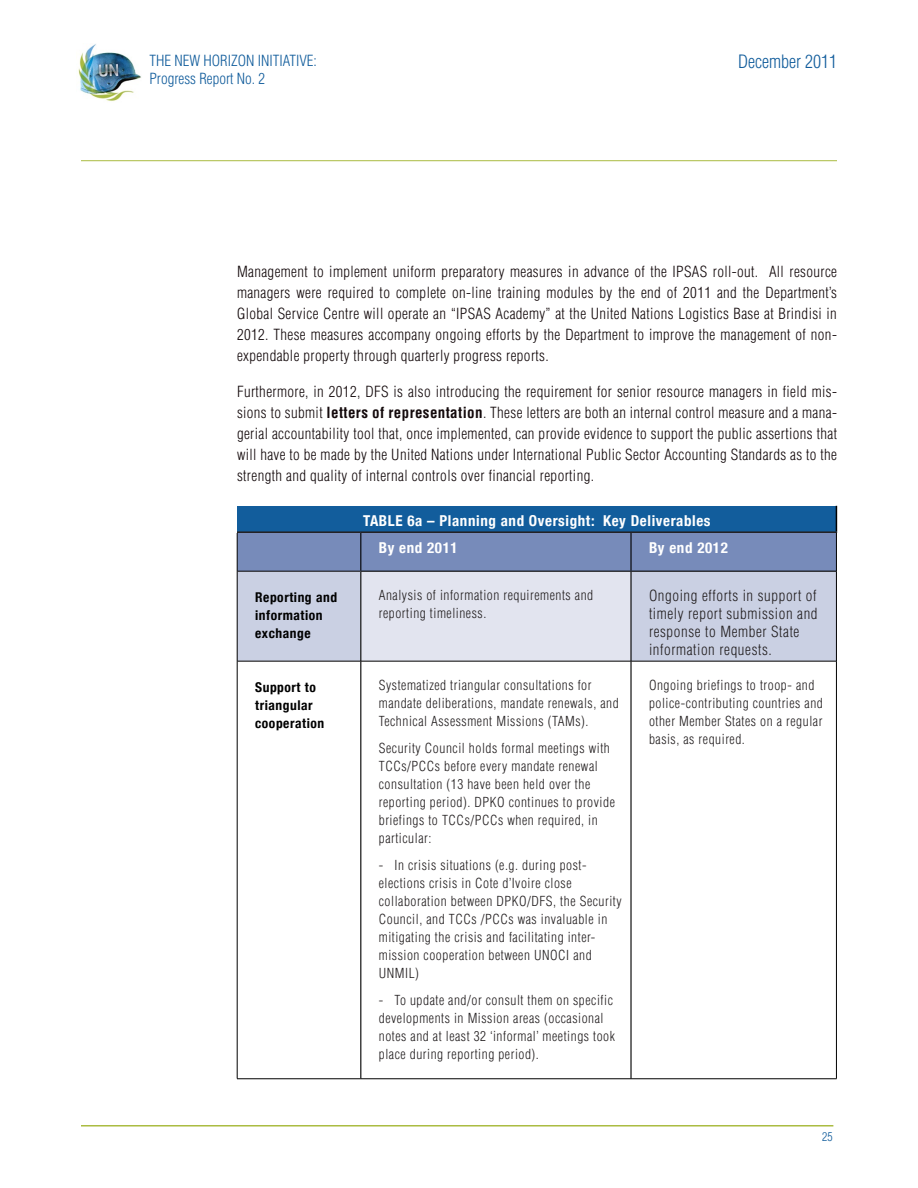
<style>
.page{position:relative;width:918px;height:1188px;background:#fff}
.page>*{position:absolute;margin:0;border:0;box-sizing:border-box;transform-origin:0 0}
.t1{font:300 condensed 18px "Helvetica";color:#125d9c}
.t2{font:300 condensed 15px/21px "Helvetica";letter-spacing:.025em;color:#13090b;text-align:justify}
.t3{font:300 condensed 15px/18px "Helvetica";letter-spacing:.04em;color:#231f20}
.t4{font:700 condensed 15px/27px "Helvetica Neue";letter-spacing:.04em;color:#fff}
.t5{font:300 condensed 15px/18px "Helvetica";color:#125d9c}
.t6{font:300 condensed 13.5px/18px "Helvetica";letter-spacing:.04em;color:#231f20}
.t7{font:700 condensed 13.5px/18px "Helvetica Neue";letter-spacing:.04em;color:#000}
.t8{font:300 condensed 12px "Helvetica";color:#125d9c}
.s1{font-weight:700}
</style>
<div class="page">
<div style="left:238px;top:572px;width:598px;height:89px;background:#cad0e3"></div>
<div style="left:361px;top:571px;width:270px;height:90px;background:#e2e4ef"></div>
<svg style="left:238px;top:662px;width:598px;height:417px"></svg>
<svg style="left:237px;top:506px;width:600px;height:65px;background:#4d77ac"></svg>
<hr style="left:360px;top:533px;width:1px;height:38px;background:#000">
<hr style="left:630px;top:533px;width:2px;height:38px;background:#000">
<hr style="left:360px;top:661px;width:1px;height:418px;background:#000">
<hr style="left:630px;top:661px;width:2px;height:418px;background:#000">
<hr style="left:237px;top:531px;width:124px;height:2px;background:#231f20">
<hr style="left:361px;top:531px;width:270px;height:2px;background:#231f20">
<hr style="left:631px;top:531px;width:206px;height:2px;background:#231f20">
<hr style="left:237px;top:533px;width:1px;height:38px;background:#000">
<hr style="left:836px;top:533px;width:1px;height:38px;background:#000">
<hr style="left:237px;top:661px;width:1px;height:418px;background:#000">
<hr style="left:836px;top:661px;width:1px;height:418px;background:#000">
<hr style="left:237px;top:1079px;width:124px;height:1px;background:#000">
<hr style="left:361px;top:1079px;width:270px;height:1px;background:#000">
<hr style="left:631px;top:1079px;width:206px;height:1px;background:#000">
<hr style="left:237px;top:571px;width:1px;height:90px;background:#000">
<hr style="left:237px;top:571px;width:123px;height:1px;background:#000">
<hr style="left:237px;top:661px;width:124px;height:1px;background:#000">
<hr style="left:360px;top:572px;width:1px;height:89px;background:#000">
<hr style="left:360px;top:571px;width:271px;height:1px;background:#000">
<hr style="left:361px;top:661px;width:270px;height:1px;background:#000">
<hr style="left:630px;top:572px;width:2px;height:89px;background:#000">
<hr style="left:631px;top:571px;width:205px;height:1px;background:#000">
<hr style="left:836px;top:571px;width:1px;height:90px;background:#000">
<hr style="left:631px;top:661px;width:205px;height:1px;background:#000">
<hr style="left:81px;top:1125px;width:752px;height:2px;background:#aabc41">
<img style="left:78px;top:44px;width:63px;height:57px">
<hr style="left:81px;top:160px;width:756px;height:1px;background:#aabc41">
<p class="t5" style="left:149px;top:51px;width:169px">The New Horizon In itiative:<br>Progress Report No. 2</p>
<h1 class="t1" style="left:738px;top:51px;width:100px">December 2011</h1>
<p class="t2" style="left:237px;top:261px;width:602px">Management to implement uniform preparatory measures in advance of the I PSAS roll-out. All resource managers were required to complete on-line training modules by the end of 2011 and the Department’s Global Service Centre will operate an “I PSAS Academy” at the United Nations Logistics Base at Brindisi in 2012. These measures accompany ongoing efforts by the Department to improve the management of non&shy;expendable property through quarterly progress reports.</p>
<p class="t2" style="left:237px;top:381px;width:602px">Furthermore, in 2012, DFS is also introducing the requirement for senior resource managers in field mis&shy;sions to submit <span class="s1">letters of representation</span>. These letters are both an internal control measure and a mana&shy;gerial accountability tool that, once implemented, can provide evidence to support the public assertions that will have to be made by the United Nations under I nternational Public Sector Accounting Standards as to the strength and quality of internal controls over financial reporting.</p>
<p class="t4" style="left:379px;top:507px;width:333px;text-indent:-16px">TABLE 6a – Planning and Oversight: Key Deliverables<br>By end 2011</p>
<p class="t4" style="left:649px;top:534px;width:80px">By end 2012</p>
<p class="t7" style="left:255px;top:588px;width:83px">Reporting and information exchange</p>
<p class="t6" style="left:379px;top:586px;width:216px">Analysis of information requirements and reporting timeliness.</p>
<p class="t3" style="left:649px;top:587px;width:170px">Ongoing efforts in support of timely report submission and response to Member State information requests.</p>
<p class="t7" style="left:255px;top:678px;width:71px">Support to triangular cooperation</p>
<p class="t6" style="left:379px;top:676px;width:241px">Systematized triangular consultations for mandate deliberations, mandate renewals, and<br>Technical Assessment Missions (TAMs).</p>
<p class="t6" style="left:379px;top:739px;width:238px">Security Council holds formal meetings with TCCs/PCCs before every mandate renewal consultation (13 have been held over the reporting period). DPKO continues to provide briefings to TCCs/PCCs when required, in particular:</p>
<p class="t6" style="left:379px;top:856px;width:244px">- I n crisis situations (e.g. during post&shy;elections crisis in Cote d’Ivoire close collaboration between DPKO/DFS, the Security Council, and TCCs /PCCs was invaluable in mitigating the crisis and facilitating inter&shy;mission cooperation between UNOCI and UNMIL)</p>
<p class="t6" style="left:379px;top:991px;width:238px">- To update and/or consult them on specific developments in Mission areas (occasional notes and at least 32 ‘informal’ meetings took place during reporting period).</p>
<p class="t6" style="left:649px;top:676px;width:175px">Ongoing briefings to troop- and police-contributing countries and other Member States on a regular basis, as required.</p>
<p class="t8" style="left:822px;top:1129px;width:12px">25</p>
</div>
